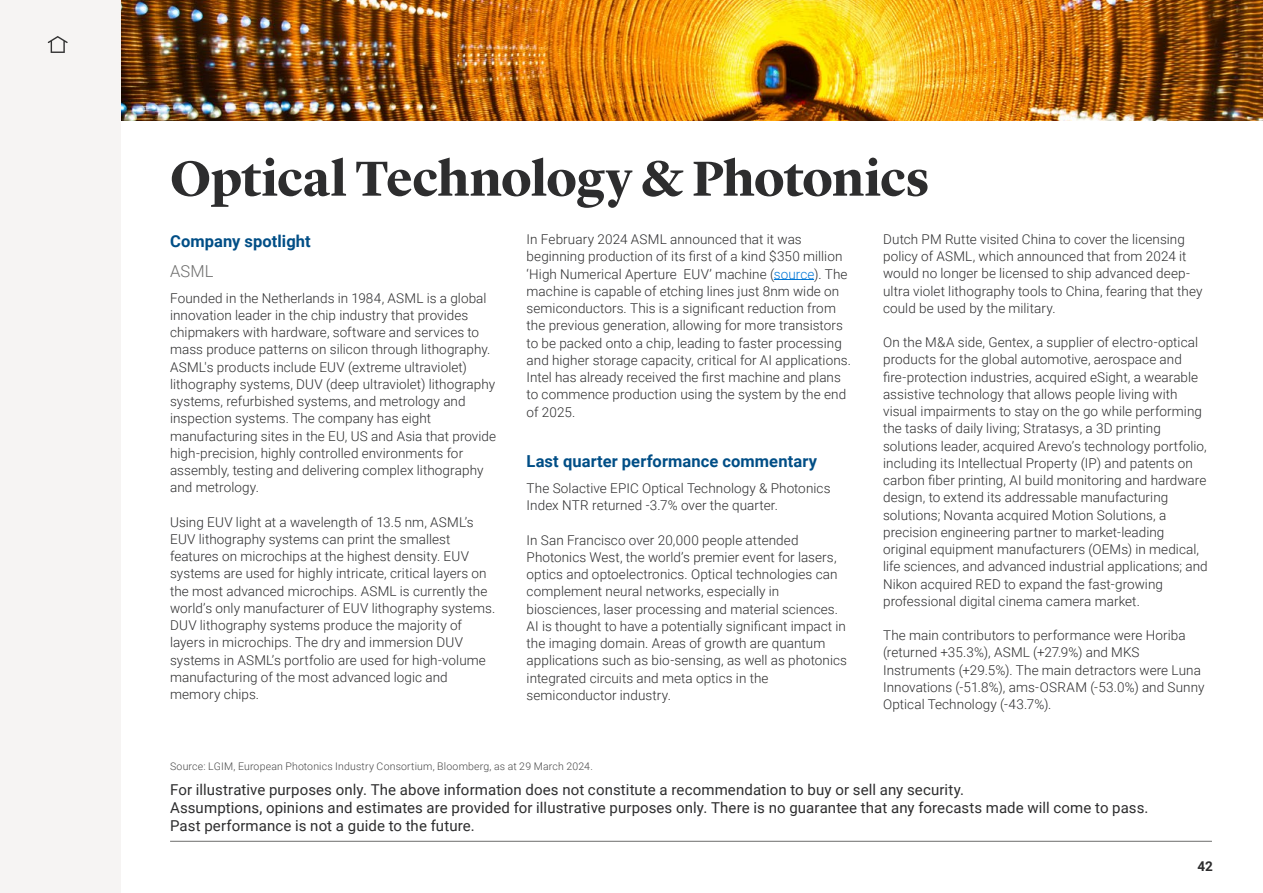
<style>
.page{position:relative;width:1263px;height:893px;background:#fff}
.page>*{position:absolute;margin:0;border:0;box-sizing:border-box;transform-origin:0 0}
.t1{font:700 51px "Lyon Display";letter-spacing:-.015em;color:#2d2d2e}
.t2{font:700 16.5px "Roboto";letter-spacing:.005em;color:#004e86}
.t3{font:300 16.5px "Roboto";color:#6d6d6c}
.t4{font:15px/18px "Roboto";letter-spacing:.005em;color:#2d2d2e}
.t5{font:300 13.5px/17.2px "Roboto";letter-spacing:.005em;color:#2d2d2e}
.t6{font:700 13.5px "Roboto";color:#2d2d2e}
.t7{font:300 10.5px "Roboto";letter-spacing:.015em;color:#484848}
.s1{color:#0076d6}
</style>
<div class="page">
<hr style="left:170px;top:841px;width:1042px;height:1px;background:#6d6d6c">
<div style="left:0;top:0;width:121px;height:893px;background:#f6f4f3"></div>
<svg style="left:48px;top:36px;width:20px;height:17px"></svg>
<img style="left:121px;top:0;width:1142px;height:121px">
<hr style="left:774px;top:279px;width:40px;height:1px;background:#0076d6">
<h1 class="t1" style="left:170px;top:140px;width:761px">Optical Technology &amp; Photonics</h1>
<p class="t2" style="left:170px;top:230px;width:142px">Company spotlight</p>
<p class="t3" style="left:170px;top:259px;width:45px">ASML</p>
<p class="t5" style="left:170px;top:289px;width:328px">Founded in the Netherlands in 1984, ASML is a global innovation leader in the chip industry that provides chipmakers with hardware, software and services to mass produce patterns on silicon through lithography.<br>ASML's products include EUV (extreme ultraviolet) lithography systems, DUV (deep ultraviolet) lithography systems, refurbished systems, and metrology and inspection systems. The company has eight manufacturing sites in the EU, US and Asia that provide high-precision, highly controlled environments for assembly, testing and delivering complex lithography and metrology.</p>
<p class="t5" style="left:170px;top:513px;width:327px">Using EUV light at a wavelength of 13.5 nm, ASML’s EUV lithography systems can print the smallest features on microchips at the highest density. EUV systems are used for highly intricate, critical layers on the most advanced microchips. ASML is currently the world’s only manufacturer of EUV lithography systems.<br>DUV lithography systems produce the majority of layers in microchips. The dry and immersion DUV systems in ASML’s portfolio are used for high-volume manufacturing of the most advanced logic and memory chips.</p>
<p class="t5" style="left:527px;top:230px;width:326px">In February 2024 ASML announced that it was beginning production of its first of a kind $350 million ‘High Numerical Aperture EUV’ machine (<span class="s1">source</span>). The machine is capable of etching lines just 8nm wide on semiconductors. This is a significant reduction from the previous generation, allowing for more transistors to be packed onto a chip, leading to faster processing and higher storage capacity, critical for AI applications.<br>Intel has already received the first machine and plans to commence production using the system by the end of 2025.</p>
<p class="t2" style="left:527px;top:450px;width:292px">Last quarter performance commentary</p>
<p class="t5" style="left:527px;top:479px;width:305px">The Solactive EPIC Optical Technology &amp; Photonics<br>Index NTR returned -3.7% over the quarter.</p>
<p class="t5" style="left:527px;top:531px;width:322px">In San Francisco over 20,000 people attended Photonics West, the world’s premier event for lasers, optics and optoelectronics. Optical technologies can complement neural networks, especially in biosciences, laser processing and material sciences.<br>AI is thought to have a potentially significant impact in the imaging domain. Areas of growth are quantum applications such as bio-sensing, as well as photonics integrated circuits and meta optics in the semiconductor industry.</p>
<p class="t5" style="left:883px;top:230px;width:321px">Dutch PM Rutte visited China to cover the licensing policy of ASML, which announced that from 2024 it would no longer be licensed to ship advanced deep&shy;ultra violet lithography tools to China, fearing that they could be used by the military.</p>
<p class="t5" style="left:883px;top:333px;width:326px">On the M&amp;A side, Gentex, a supplier of electro-optical products for the global automotive, aerospace and fire-protection industries, acquired eSight, a wearable assistive technology that allows people living with visual impairments to stay on the go while performing the tasks of daily living; Stratasys, a 3D printing solutions leader, acquired Arevo’s technology portfolio, including its Intellectual Property (IP) and patents on carbon fiber printing, AI build monitoring and hardware design, to extend its addressable manufacturing solutions; Novanta acquired Motion Solutions, a precision engineering partner to market-leading original equipment manufacturers (OEMs) in medical, life sciences, and advanced industrial applications; and Nikon acquired RED to expand the fast-growing professional digital cinema camera market.</p>
<p class="t5" style="left:883px;top:626px;width:323px">The main contributors to performance were Horiba (returned +35.3%), ASML (+27.9%) and MKS Instruments (+29.5%). The main detractors were Luna Innovations (-51.8%), ams-OSRAM (-53.0%) and Sunny Optical Technology (-43.7%).</p>
<p class="t7" style="left:170px;top:759px;width:424px">Source: LGIM, European Photonics Industry Consortium, Bloomberg, as at 29 March 2024.</p>
<p class="t4" style="left:170px;top:780px;width:980px">For illustrative purposes only. The above information does not constitute a recommendation to buy or sell any security.<br>Assumptions, opinions and estimates are provided for illustrative purposes only. There is no guarantee that any forecasts made will come to pass.<br>Past performance is not a guide to the future.</p>
<p class="t6" style="left:1197px;top:856px;width:17px">42</p>
</div>
